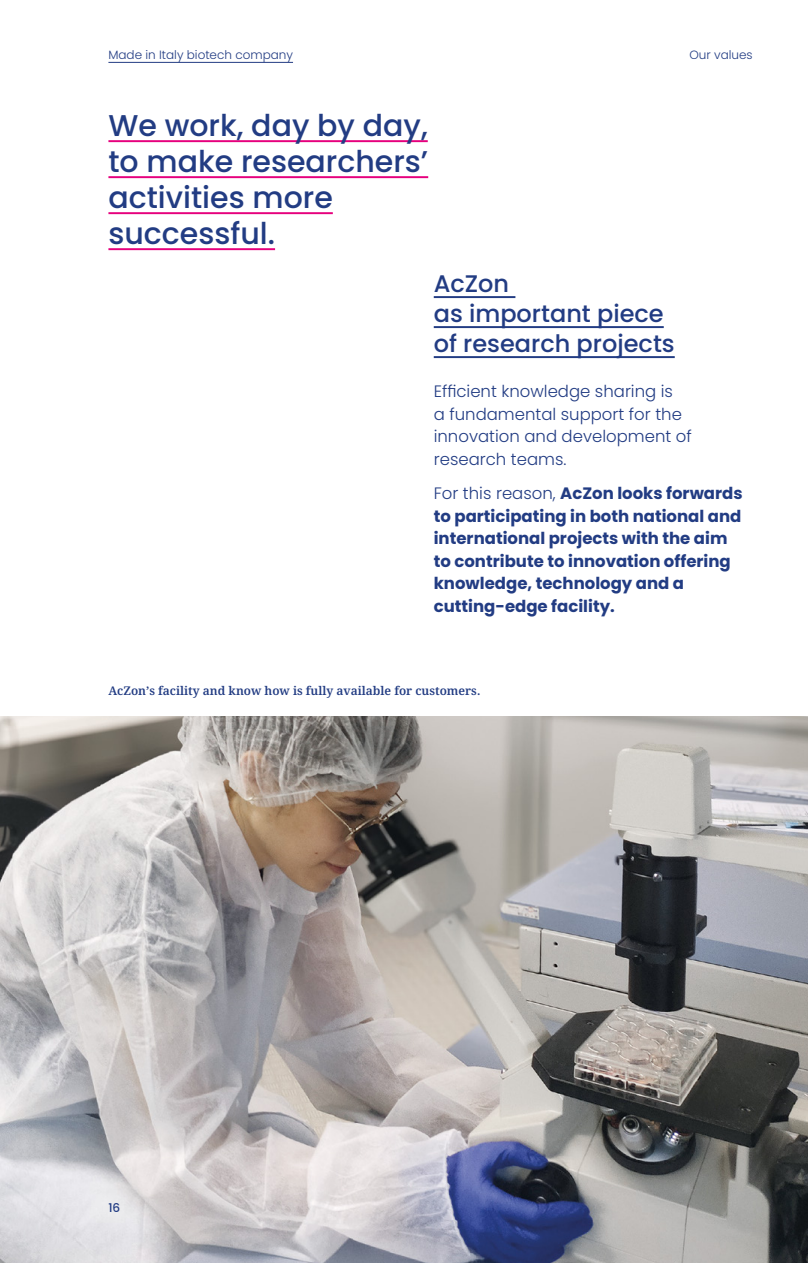
<style>
.page{position:relative;width:808px;height:1263px;background:#fff}
.page>*{position:absolute;margin:0;border:0;box-sizing:border-box;transform-origin:0 0}
.t1{font:500 30px/36px "Poppins";color:#223c83}
.t2{font:500 24px/30px "Poppins";color:#223c83}
.t3{font:700 16.5px/22.5px "Poppins";color:#223c83}
.t4{font:300 16.5px/22.5px "Poppins";color:#223c83}
.t5{font:600 12px "Noto Serif";color:#223c83}
.t6{font:300 12px "Poppins";color:#223c83}
.t7{font:500 12px "Poppins";color:#223c83}
.s1{font-weight:300}
</style>
<div class="page">
<img style="left:0;top:716px;width:808px;height:547px">
<hr style="left:807px;top:716px;width:1px;height:292px;background:#fff">
<hr style="left:108px;top:140px;width:320px;height:2px;background:#e6007d">
<hr style="left:108px;top:176px;width:320px;height:2px;background:#e6007d">
<hr style="left:108px;top:212px;width:225px;height:2px;background:#e6007d">
<hr style="left:108px;top:248px;width:167px;height:2px;background:#e6007d">
<hr style="left:434px;top:296px;width:81px;height:2px;background:#223c83">
<hr style="left:434px;top:326px;width:230px;height:2px;background:#223c83">
<hr style="left:434px;top:356px;width:241px;height:2px;background:#223c83">
<hr style="left:108px;top:62px;width:185px;height:1px;background:#223c83">
<p class="t6" style="left:108px;top:48px;width:186px">Made in Italy biotech company</p>
<p class="t6" style="left:689px;top:48px;width:65px">Our values</p>
<h1 class="t1" style="left:108px;top:108px;width:321px">We work, day by day, to make researchers’ activities more successful.</h1>
<h2 class="t2" style="left:434px;top:269px;width:242px">AcZon<br>as important piece of research projects</h2>
<p class="t4" style="left:434px;top:380px;width:259px">Efficient knowledge sharing is<br>a fundamental support for the innovation and development of research teams.</p>
<p class="t3" style="left:434px;top:482px;width:310px"><span class="s1">For this reason,</span> AcZon looks forwards to participating in both national and international projects with the aim to contribute to innovation offering knowledge, technology and a cutting-edge facility.</p>
<p class="t5" style="left:108px;top:683px;width:373px">AcZon’s facility and know how is fully available for customers.</p>
<p class="t7" style="left:108px;top:1201px;width:13px">16</p>
</div>
